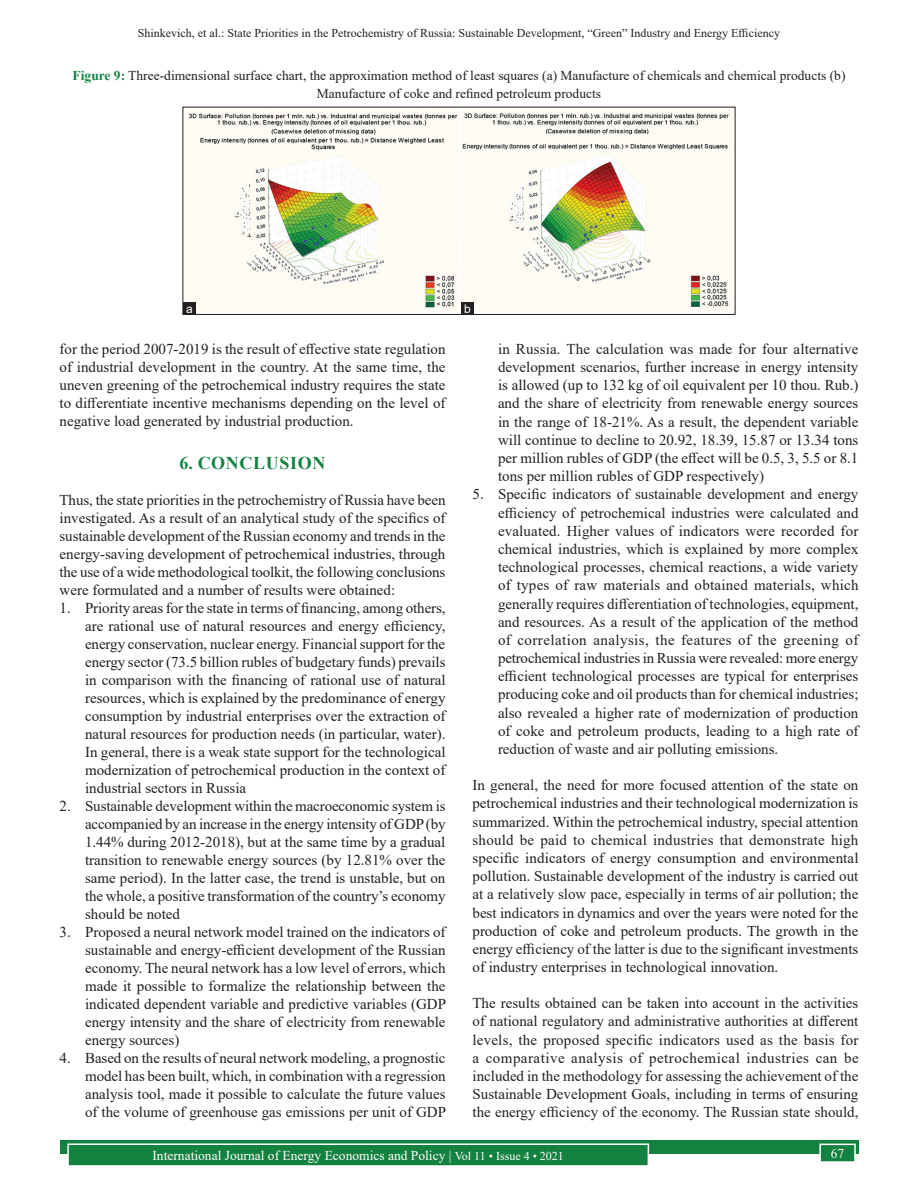
<style>
.page{position:relative;width:918px;height:1188px;background:#fff}
.page>*{position:absolute;margin:0;border:0;box-sizing:border-box;transform-origin:0 0}
.t1{font:700 18px "Times New Roman";letter-spacing:.035em;color:#13813f}
.L{font:15px/18px "Times New Roman";color:#231f20;text-align:justify}
.TX{font:15px/18.1px "Times New Roman";color:#231f20;text-align:justify}
.LL{font:15px/18.1px "Times New Roman";color:#231f20;text-align:justify}
.TX_No_After_Space{font:15px/18px "Times New Roman";color:#231f20;text-align:justify}
.FGC{font:13.5px/18px "Times New Roman";color:#231f20;text-align:center}
.t2{font:13.5px "Times New Roman";color:#fff}
.t3{font:12px "Times New Roman";color:#231f20}
.LABEL{font:12px "Arial";color:#fff}
.s1{font-weight:700;color:#13813f}
.s2{font-size:12px}
</style>
<div class="page">
<div style="left:60px;top:1140px;width:798px;height:13px;background:#13813f"></div>
<div style="left:68px;top:1144px;width:580px;height:22px;background:#13813f"></div>
<div style="left:67px;top:1143px;width:582px;height:24px;border:2px solid #fff"></div>
<div style="left:820px;top:1144px;width:35px;height:18px;background:#13813f"></div>
<div style="left:819px;top:1144px;width:37px;height:19px;border:2px solid #fff"></div>
<img style="left:187px;top:109px;width:544px;height:204px">
<div style="left:183px;top:107px;width:552px;height:208px;border:1px solid #231f20"></div>
<div style="left:183px;top:302px;width:13px;height:13px;background:#231f20"></div>
<div style="left:461px;top:302px;width:13px;height:13px;background:#231f20"></div>
<p class="t3" style="left:138px;top:25px;width:644px">Shinkevich, et al.: State Priorities in the Petrochemistry of Russia: Sustainable Development, “Green” Industry and Energy Efficiency</p>
<p class="FGC" style="left:73px;top:66px;width:774px"><span class="s1">Figure 9:</span> Three-dimensional surface chart, the approximation method of least squares (a) Manufacture of chemicals and chemical products (b)<br>Manufacture of coke and refined petroleum products</p>
<p class="LABEL" style="left:186px;top:300px;width:8px">a</p>
<p class="LABEL" style="left:464px;top:300px;width:8px">b</p>
<p class="TX" style="left:60px;top:339px;width:387px">for the period 2007-2019 is the result of effective state regulation of industrial development in the country. At the same time, the uneven greening of the petrochemical industry requires the state to differentiate incentive mechanisms depending on the level of negative load generated by industrial production.</p>
<h1 class="t1" style="left:179px;top:450px;width:147px">6. CONCLUSION</h1>
<p class="TX_No_After_Space" style="left:60px;top:490px;width:388px">Thus, the state priorities in the petrochemistry of Russia have been investigated. As a result of an analytical study of the specifics of sustainable development of the Russian economy and trends in the energy-saving development of petrochemical industries, through the use of a wide methodological toolkit, the following conclusions were formulated and a number of results were obtained:</p>
<p class="L" style="left:85px;top:598px;width:362px;text-indent:-26px">1. Priority areas for the state in terms of financing, among others, are rational use of natural resources and energy efficiency, energy conservation, nuclear energy. Financial support for the energy sector (73.5 billion rubles of budgetary funds) prevails in comparison with the financing of rational use of natural resources, which is explained by the predominance of energy consumption by industrial enterprises over the extraction of natural resources for production needs (in particular, water).<br>In general, there is a weak state support for the technological modernization of petrochemical production in the context of industrial sectors in Russia</p>
<p class="L" style="left:85px;top:797px;width:362px;text-indent:-26px">2. Sustainable development within the macroeconomic system is accompanied by an increase in the energy intensity of GDP (by 1.44% during 2012-2018), but at the same time by a gradual transition to renewable energy sources (by 12.81% over the same period). In the latter case, the trend is unstable, but on the whole, a positive transformation of the country’s economy should be noted</p>
<p class="L" style="left:85px;top:923px;width:362px;text-indent:-26px">3. Proposed a neural network model trained on the indicators of sustainable and energy-efficient development of the Russian economy. The neural network has a low level of errors, which made it possible to formalize the relationship between the indicated dependent variable and predictive variables (GDP energy intensity and the share of electricity from renewable energy sources)</p>
<p class="L" style="left:85px;top:1049px;width:362px;text-indent:-26px">4. Based on the results of neural network modeling, a prognostic model has been built, which, in combination with a regression analysis tool, made it possible to calculate the future values of the volume of greenhouse gas emissions per unit of GDP</p>
<p class="L" style="left:498px;top:339px;width:362px">in Russia. The calculation was made for four alternative development scenarios, further increase in energy intensity is allowed (up to 132 kg of oil equivalent per 10 thou. Rub.) and the share of electricity from renewable energy sources in the range of 18-21%. As a result, the dependent variable will continue to decline to 20.92, 18.39, 15.87 or 13.34 tons per million rubles of GDP (the effect will be 0.5, 3, 5.5 or 8.1 tons per million rubles of GDP respectively)</p>
<p class="LL" style="left:498px;top:485px;width:362px;text-indent:-26px">5. Specific indicators of sustainable development and energy efficiency of petrochemical industries were calculated and evaluated. Higher values of indicators were recorded for chemical industries, which is explained by more complex technological processes, chemical reactions, a wide variety of types of raw materials and obtained materials, which generally requires differentiation of technologies, equipment, and resources. As a result of the application of the method of correlation analysis, the features of the greening of petrochemical industries in Russia were revealed: more energy efficient technological processes are typical for enterprises producing coke and oil products than for chemical industries; also revealed a higher rate of modernization of production of coke and petroleum products, leading to a high rate of reduction of waste and air polluting emissions.</p>
<p class="TX" style="left:472px;top:776px;width:388px">In general, the need for more focused attention of the state on petrochemical industries and their technological modernization is summarized. Within the petrochemical industry, special attention should be paid to chemical industries that demonstrate high specific indicators of energy consumption and environmental pollution. Sustainable development of the industry is carried out at a relatively slow pace, especially in terms of air pollution; the best indicators in dynamics and over the years were noted for the production of coke and petroleum products. The growth in the energy efficiency of the latter is due to the significant investments of industry enterprises in technological innovation.</p>
<p class="TX" style="left:472px;top:994px;width:388px">The results obtained can be taken into account in the activities of national regulatory and administrative authorities at different levels, the proposed specific indicators used as the basis for a comparative analysis of petrochemical industries can be included in the methodology for assessing the achievement of the Sustainable Development Goals, including in terms of ensuring the energy efficiency of the economy. The Russian state should,</p>
<p class="t2" style="left:152px;top:1146px;width:413px">International Journal of Energy Economics and Policy | <span class="s2">Vol 11 • Issue 4 • 2021</span></p>
<p class="t2" style="left:831px;top:1144px;width:15px">67</p>
</div>
